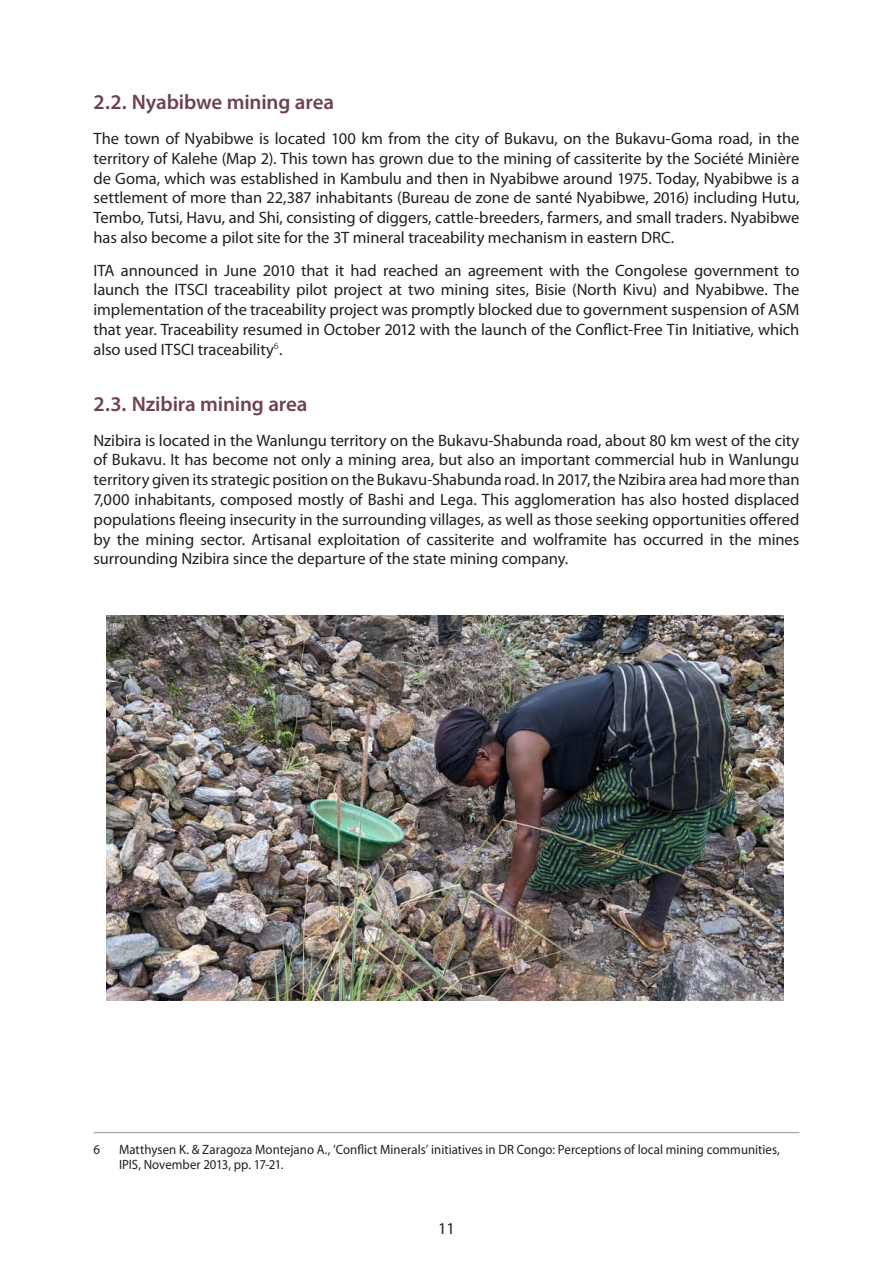
<style>
.page{position:relative;width:893px;height:1263px;background:#fff}
.page>*{position:absolute;margin:0;border:0;box-sizing:border-box;transform-origin:0 0}
.t1{font:600 21px "Myriad Pro";letter-spacing:-.01em;color:#6e4251}
.t2{font:16.5px/19.8px "Myriad Pro";letter-spacing:-.005em;color:#231f20;text-align:justify}
.t3{font:13.5px/15.5px "Myriad Pro";letter-spacing:.005em;color:#231f20;scale:.95 1}
</style>
<div class="page">
<hr style="left:94px;top:1132px;width:705px;height:1px;background:#939598">
<img style="left:106px;top:615px;width:677px;height:385px">
<h3 class="t1" style="left:94px;top:91px;width:242px">2.2. Nyabibwe mining area</h3>
<p class="t2" style="left:94px;top:129px;width:707px">The town of Nyabibwe is located 100 km from the city of Bukavu, on the Bukavu-Goma road, in the territory of Kalehe (Map 2). This town has grown due to the mining of cassiterite by the Société Minière de Goma, which was established in Kambulu and then in Nyabibwe around 1975. Today, Nyabibwe is a settlement of more than 22,387 inhabitants (Bureau de zone de santé Nyabibwe, 2016) including Hutu, Tembo, Tutsi, Havu, and Shi, consisting of diggers, cattle-breeders, farmers, and small traders. Nyabibwe has also become a pilot site for the 3T mineral traceability mechanism in eastern DRC.</p>
<p class="t2" style="left:94px;top:260px;width:707px">ITA announced in June 2010 that it had reached an agreement with the Congolese government to launch the ITSCI traceability pilot project at two mining sites, Bisie (North Kivu) and Nyabibwe. The implementation of the traceability project was promptly blocked due to government suspension of ASM that year. Traceability resumed in October 2012 with the launch of the Conflict-Free Tin Initiative, which also used ITSCI traceability<sup>6</sup>.</p>
<h3 class="t1" style="left:94px;top:392px;width:215px">2.3. Nzibira mining area</h3>
<p class="t2" style="left:94px;top:430px;width:707px">Nzibira is located in the Wanlungu territory on the Bukavu-Shabunda road, about 80 km west of the city of Bukavu. It has become not only a mining area, but also an important commercial hub in Wanlungu territory given its strategic position on the Bukavu-Shabunda road. In 2017, the Nzibira area had more than 7,000 inhabitants, composed mostly of Bashi and Lega. This agglomeration has also hosted displaced populations fleeing insecurity in the surrounding villages, as well as those seeking opportunities offered by the mining sector. Artisanal exploitation of cassiterite and wolframite has occurred in the mines surrounding Nzibira since the departure of the state mining company.</p>
<p class="t3" style="left:94px;top:1142px;width:8px">6</p>
<p class="t3" style="left:119px;top:1142px;width:697px">Matthysen K. &amp; Zaragoza Montejano A., ‘Conflict Minerals’ initiatives in DR Congo: Perceptions of local mining communities,<br>IPIS, November 2013, pp. 17-21.</p>
<p class="t2" style="left:438px;top:1218px;width:18px">11</p>
</div>
